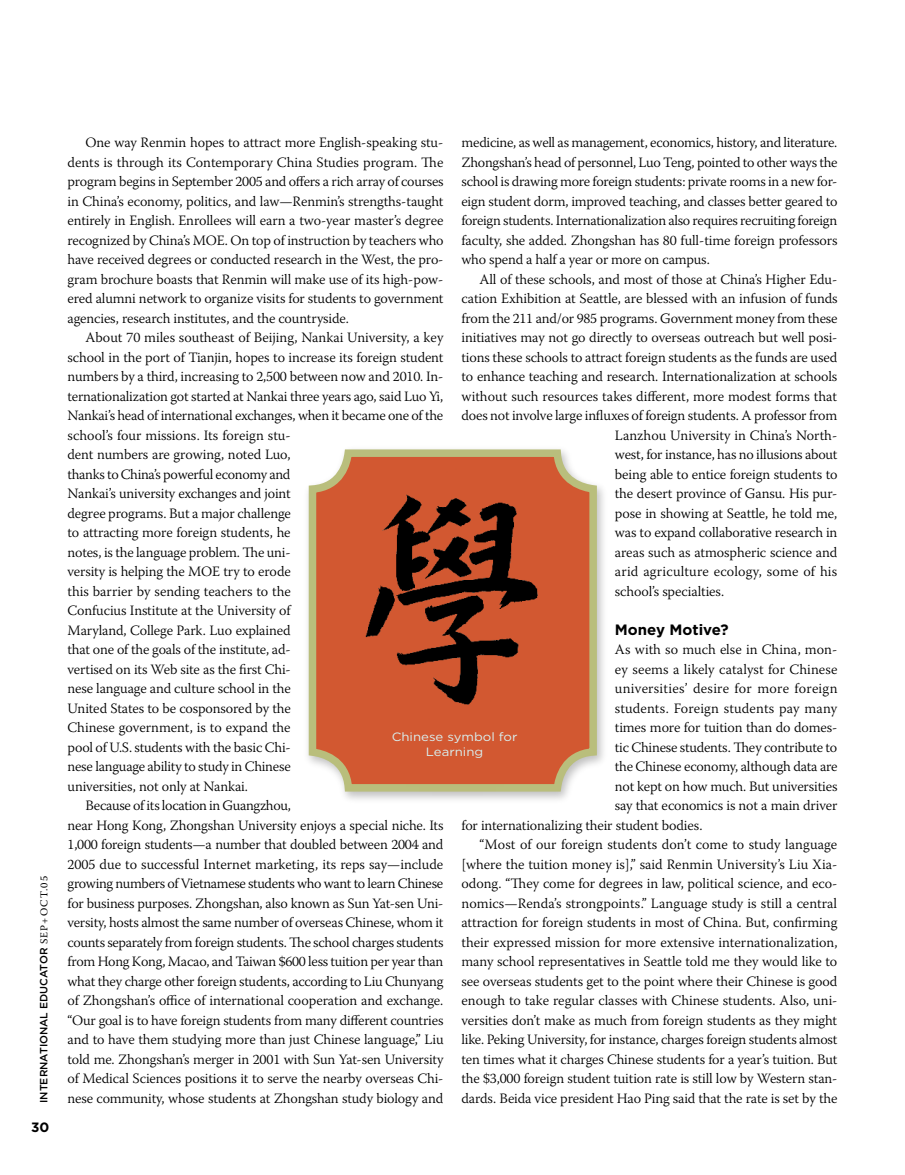
<style>
.page{position:relative;width:905px;height:1175px;background:#fff}
.page>*{position:absolute;margin:0;border:0;box-sizing:border-box;transform-origin:0 0}
.t1{font:700 15px "Gotham";color:#000}
.t2{font:300 14.25px/19.5px "Warnock Pro";letter-spacing:-.01em;color:#000;text-align:justify}
.t3{font:300 14.25px "Warnock Pro";letter-spacing:.01em;color:#000}
.t4{font:300 14.25px "Warnock Pro";letter-spacing:.02em;color:#000}
.t5{font:700 13.5px "Gotham";color:#000}
.t6{font:12px/15px "Gotham";color:#d9efef;text-align:center;scale:1.1 1}
.t7{font:500 10.5px "Gotham";color:#000}
.s1{font-family:"Warnock Pro";font-weight:400}
</style>
<div class="page">
<div style="left:303px;top:445px;width:306px;height:360px;background:#000;opacity:.25"></div>
<div style="left:312px;top:453px;width:281px;height:335px;background:#d25831;border-radius:36px"></div>
<img style="left:343px;top:469px;width:217px;height:223px">
<div style="left:309px;top:449px;width:288px;height:342px;border:8px solid #b9be7c;border-radius:36px"></div>
<div style="left:362px;top:692px;width:183px;height:104px;background:#d25831"></div>
<p class="t7" style="left:38px;top:1102px;width:228px;rotate:-90deg">International Educator <span class="s1">SEP+OCT.05</span></p>
<p class="t5" style="left:31px;top:1119px;width:20px">30</p>
<p class="t2" style="left:68px;top:132px;width:377px;text-indent:18px">One way Renmin hopes to attract more English-speaking stu&shy;dents is through its Contemporary China Studies program. The program begins in September 2005 and offers a rich array of courses in China’s economy, politics, and law—Renmin’s strengths-taught entirely in English. Enrollees will earn a two-year master’s degree recognized by China’s MOE. On top of instruction by teachers who have received degrees or conducted research in the West, the pro&shy;gram brochure boasts that Renmin will make use of its high-pow&shy;ered alumni network to organize visits for students to government agencies, research institutes, and the countryside.</p>
<p class="t2" style="left:86px;top:327px;width:359px">About 70 miles southeast of Beijing, Nankai University, a key</p>
<p class="t2" style="left:68px;top:347px;width:377px">school in the port of Tianjin, hopes to increase its foreign student</p>
<p class="t2" style="left:68px;top:366px;width:377px">numbers by a third, increasing to 2,500 between now and 2010. In-</p>
<p class="t2" style="left:68px;top:386px;width:377px">ternationalization got started at Nankai three years ago, said Luo Yi,</p>
<p class="t2" style="left:68px;top:405px;width:377px">Nankai’s head of international exchanges, when it became one of the</p>
<p class="t2" style="left:68px;top:425px;width:225px">school’s four missions. Its foreign stu-</p>
<p class="t2" style="left:68px;top:444px;width:225px">dent numbers are growing, noted Luo,</p>
<p class="t2" style="left:68px;top:464px;width:224px">thanks to China’s powerful economy and</p>
<p class="t2" style="left:68px;top:483px;width:225px">Nankai’s university exchanges and joint</p>
<p class="t2" style="left:68px;top:503px;width:225px">degree programs. But a major challenge</p>
<p class="t2" style="left:68px;top:522px;width:225px">to attracting more foreign students, he</p>
<p class="t2" style="left:68px;top:542px;width:225px">notes, is the language problem. The uni-</p>
<p class="t2" style="left:68px;top:561px;width:225px">versity is helping the MOE try to erode</p>
<p class="t2" style="left:68px;top:581px;width:225px">this barrier by sending teachers to the</p>
<p class="t2" style="left:68px;top:600px;width:225px">Confucius Institute at the University of</p>
<p class="t2" style="left:68px;top:620px;width:225px">Maryland, College Park. Luo explained</p>
<p class="t2" style="left:68px;top:639px;width:225px">that one of the goals of the institute, ad-</p>
<p class="t2" style="left:68px;top:659px;width:225px">vertised on its Web site as the first Chi-</p>
<p class="t2" style="left:68px;top:678px;width:225px">nese language and culture school in the</p>
<p class="t2" style="left:68px;top:698px;width:225px">United States to be cosponsored by the</p>
<p class="t2" style="left:68px;top:717px;width:224px">Chinese government, is to expand the</p>
<p class="t2" style="left:68px;top:737px;width:225px">pool of U.S. students with the basic Chi-</p>
<p class="t2" style="left:68px;top:756px;width:225px">nese language ability to study in Chinese</p>
<p class="t2" style="left:68px;top:776px;width:182px">universities, not only at Nankai.</p>
<p class="t2" style="left:86px;top:795px;width:207px">Because of its location in Guangzhou,</p>
<p class="t2" style="left:68px;top:815px;width:377px">near Hong Kong, Zhongshan University enjoys a special niche. Its</p>
<p class="t2" style="left:68px;top:834px;width:377px">1,000 foreign students—a number that doubled between 2004 and</p>
<p class="t2" style="left:68px;top:854px;width:377px">2005 due to successful Internet marketing, its reps say—include</p>
<p class="t2" style="left:68px;top:873px;width:377px">growing numbers of Vietnamese students who want to learn Chinese</p>
<p class="t2" style="left:68px;top:893px;width:377px">for business purposes. Zhongshan, also known as Sun Yat-sen Uni-</p>
<p class="t2" style="left:68px;top:912px;width:377px">versity, hosts almost the same number of overseas Chinese, whom it</p>
<p class="t2" style="left:68px;top:932px;width:377px">counts separately from foreign students. The school charges students</p>
<p class="t2" style="left:68px;top:951px;width:377px">from Hong Kong, Macao, and Taiwan $600 less tuition per year than</p>
<p class="t2" style="left:68px;top:971px;width:377px">what they charge other foreign students, according to Liu Chunyang</p>
<p class="t2" style="left:68px;top:990px;width:377px">of Zhongshan’s office of international cooperation and exchange.</p>
<p class="t2" style="left:68px;top:1010px;width:377px">“Our goal is to have foreign students from many different countries</p>
<p class="t2" style="left:68px;top:1029px;width:377px">and to have them studying more than just Chinese language,” Liu</p>
<p class="t2" style="left:68px;top:1049px;width:377px">told me. Zhongshan’s merger in 2001 with Sun Yat-sen University</p>
<p class="t2" style="left:68px;top:1068px;width:377px">of Medical Sciences positions it to serve the nearby overseas Chi-</p>
<p class="t2" style="left:68px;top:1088px;width:377px">nese community, whose students at Zhongshan study biology and</p>
<p class="t2" style="left:461px;top:132px;width:377px">medicine, as well as management, economics, history, and literature.<br>Zhongshan’s head of personnel, Luo Teng, pointed to other ways the school is drawing more foreign students: private rooms in a new for&shy;eign student dorm, improved teaching, and classes better geared to foreign students. Internationalization also requires recruiting foreign faculty, she added. Zhongshan has 80 full-time foreign professors who spend a half a year or more on campus.</p>
<p class="t2" style="left:479px;top:269px;width:359px">All of these schools, and most of those at China’s Higher Edu-</p>
<p class="t2" style="left:461px;top:288px;width:377px">cation Exhibition at Seattle, are blessed with an infusion of funds</p>
<p class="t2" style="left:461px;top:308px;width:377px">from the 211 and/or 985 programs. Government money from these</p>
<p class="t2" style="left:461px;top:327px;width:377px">initiatives may not go directly to overseas outreach but well posi-</p>
<p class="t2" style="left:461px;top:347px;width:377px">tions these schools to attract foreign students as the funds are used</p>
<p class="t2" style="left:461px;top:366px;width:377px">to enhance teaching and research. Internationalization at schools</p>
<p class="t2" style="left:461px;top:386px;width:377px">without such resources takes different, more modest forms that</p>
<p class="t2" style="left:461px;top:405px;width:377px">does not involve large influxes of foreign students. A professor from</p>
<p class="t2" style="left:615px;top:425px;width:224px">Lanzhou University in China’s North-</p>
<p class="t2" style="left:615px;top:444px;width:224px">west, for instance, has no illusions about</p>
<p class="t2" style="left:615px;top:464px;width:224px">being able to entice foreign students to</p>
<p class="t2" style="left:615px;top:483px;width:224px">the desert province of Gansu. His pur-</p>
<p class="t2" style="left:615px;top:503px;width:224px">pose in showing at Seattle, he told me,</p>
<p class="t2" style="left:615px;top:522px;width:224px">was to expand collaborative research in</p>
<p class="t2" style="left:615px;top:542px;width:224px">areas such as atmospheric science and</p>
<p class="t3" style="left:615px;top:563px;width:224px">arid agriculture ecology, some of his</p>
<p class="t2" style="left:615px;top:581px;width:111px">school’s specialties.</p>
<p class="t1" style="left:615px;top:621px;width:115px">Money Motive?</p>
<p class="t2" style="left:615px;top:639px;width:224px">As with so much else in China, mon-</p>
<p class="t2" style="left:615px;top:659px;width:224px">ey seems a likely catalyst for Chinese</p>
<p class="t4" style="left:615px;top:680px;width:224px">universities’ desire for more foreign</p>
<p class="t3" style="left:615px;top:699px;width:224px">students. Foreign students pay many</p>
<p class="t2" style="left:615px;top:717px;width:224px">times more for tuition than do domes-</p>
<p class="t2" style="left:615px;top:737px;width:224px">tic Chinese students. They contribute to</p>
<p class="t2" style="left:615px;top:756px;width:224px">the Chinese economy, although data are</p>
<p class="t2" style="left:615px;top:776px;width:224px">not kept on how much. But universities</p>
<p class="t2" style="left:615px;top:795px;width:224px">say that economics is not a main driver</p>
<p class="t2" style="left:461px;top:815px;width:242px">for internationalizing their student bodies.</p>
<p class="t2" style="left:479px;top:834px;width:359px">“Most of our foreign students don’t come to study language</p>
<p class="t2" style="left:461px;top:854px;width:377px">[where the tuition money is],” said Renmin University’s Liu Xia-</p>
<p class="t2" style="left:461px;top:873px;width:377px">odong. “They come for degrees in law, political science, and eco-</p>
<p class="t2" style="left:461px;top:893px;width:377px">nomics—Renda’s strongpoints.” Language study is still a central</p>
<p class="t2" style="left:461px;top:912px;width:377px">attraction for foreign students in most of China. But, confirming</p>
<p class="t2" style="left:461px;top:932px;width:377px">their expressed mission for more extensive internationalization,</p>
<p class="t2" style="left:461px;top:951px;width:377px">many school representatives in Seattle told me they would like to</p>
<p class="t2" style="left:461px;top:971px;width:377px">see overseas students get to the point where their Chinese is good</p>
<p class="t2" style="left:461px;top:990px;width:377px">enough to take regular classes with Chinese students. Also, uni-</p>
<p class="t2" style="left:461px;top:1010px;width:377px">versities don’t make as much from foreign students as they might</p>
<p class="t2" style="left:461px;top:1029px;width:377px">like. Peking University, for instance, charges foreign students almost</p>
<p class="t2" style="left:461px;top:1049px;width:377px">ten times what it charges Chinese students for a year’s tuition. But</p>
<p class="t2" style="left:461px;top:1068px;width:377px">the $3,000 foreign student tuition rate is still low by Western stan-</p>
<p class="t2" style="left:461px;top:1088px;width:377px">dards. Beida vice president Hao Ping said that the rate is set by the</p>
<p class="t6" style="left:391px;top:728px;width:116px">Chinese symbol for<br>Learning</p>
</div>
